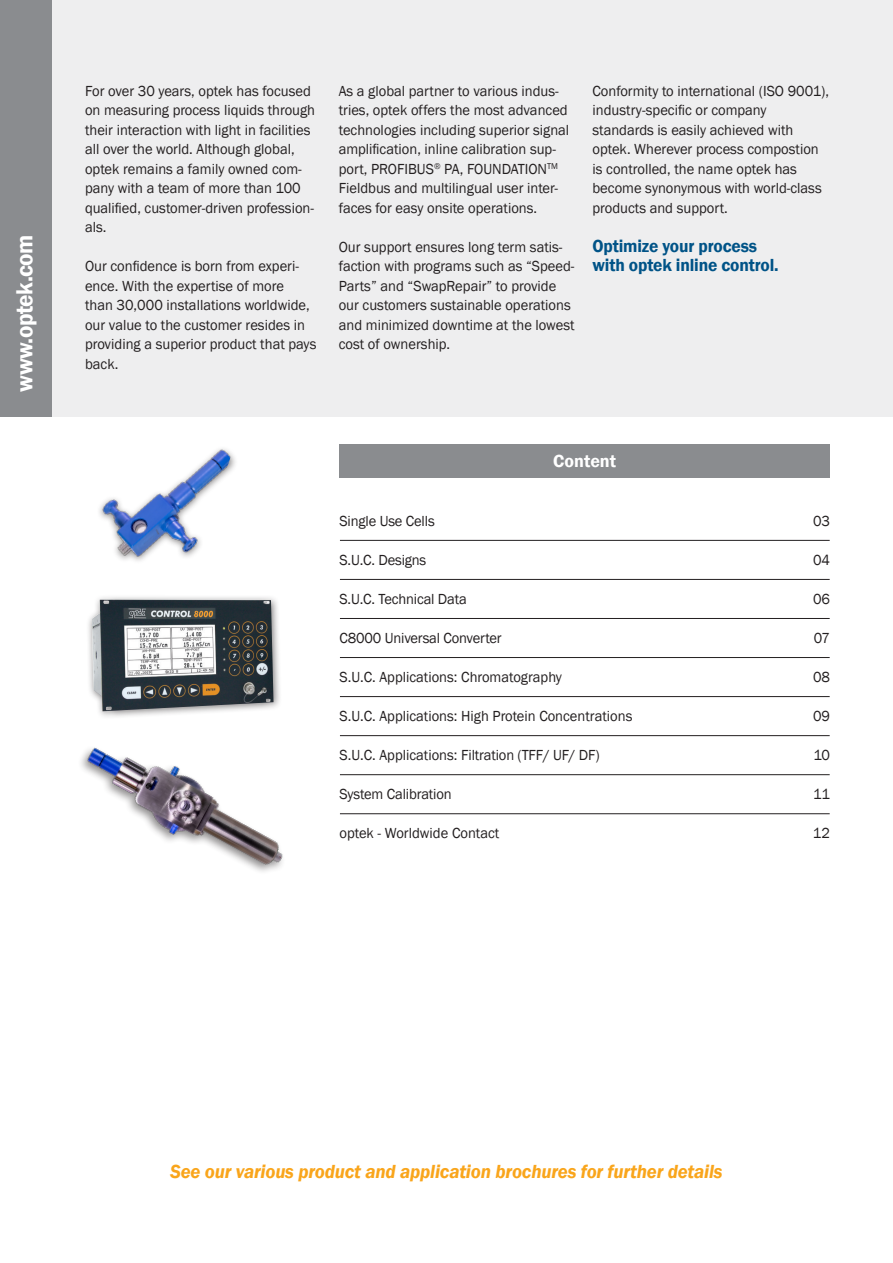
<style>
.page{position:relative;width:893px;height:1263px;background:#fff}
.page>*{position:absolute;margin:0;border:0;box-sizing:border-box;transform-origin:0 0}
.t1{font:600 24px "Franklin Gothic";letter-spacing:-.025em;color:#fff}
.Fließ{font:italic 600 19.5px "Franklin Gothic";letter-spacing:-.01em;color:#f9a51b}
.Fließ-2{font:600 18px "Franklin Gothic";letter-spacing:-.01em;color:#005387}
.t2{font:600 18px "Franklin Gothic";color:#fff}
.Fließ-3{font:15px/19.5px "Franklin Gothic";color:#231f20}
</style>
<div class="page">
<div style="left:0;top:0;width:893px;height:417px;background:#eeeeef"></div>
<div style="left:0;top:0;width:51px;height:417px;background:#8a8c8f"></div>
<div style="left:339px;top:444px;width:491px;height:34px;background:#8a8c8f"></div>
<hr style="left:340px;top:540px;width:490px;height:1px;background:#231f20">
<hr style="left:340px;top:579px;width:490px;height:1px;background:#231f20">
<hr style="left:340px;top:618px;width:490px;height:1px;background:#231f20">
<hr style="left:340px;top:657px;width:490px;height:1px;background:#231f20">
<hr style="left:340px;top:696px;width:490px;height:1px;background:#231f20">
<hr style="left:340px;top:735px;width:490px;height:1px;background:#231f20">
<hr style="left:340px;top:813px;width:490px;height:1px;background:#231f20">
<hr style="left:340px;top:774px;width:490px;height:1px;background:#231f20">
<div style="left:86px;top:594px;width:196px;height:125px;background:#231f20;opacity:.55"></div>
<img style="left:92px;top:600px;width:182px;height:109px">
<img style="left:86px;top:448px;width:152px;height:154px">
<img style="left:81px;top:709px;width:202px;height:163px">
<p class="t1" style="left:10px;top:392px;width:159px;rotate:-90deg">www.optek.com</p>
<p class="Fließ-3" style="left:85px;top:81px;width:232px">For over 30 years, optek has focused on measuring process liquids through their interaction with light in facilities all over the world. Although global,</p>
<p class="Fließ-3" style="left:85px;top:159px;width:231px">optek remains a family owned com&shy;pany with a team of more than 100 qualified, customer-driven profession&shy;als.</p>
<p class="Fließ-3" style="left:85px;top:257px;width:233px">Our confidence is born from experi&shy;ence. With the expertise of more<br>than 30,000 installations worldwide, our value to the customer resides in providing a superior product that pays back.</p>
<p class="Fließ-3" style="left:339px;top:81px;width:232px">As a global partner to various indus&shy;tries, optek offers the most advanced technologies including superior signal amplification, inline calibration sup&shy;port, PROFIBUS<sup>®</sup> PA, FOUNDATION<sup>TM </sup>Fieldbus and multilingual user inter&shy;faces for easy onsite operations.</p>
<p class="Fließ-3" style="left:339px;top:237px;width:237px">Our support ensures long term satis&shy;faction with programs such as “Speed-Parts” and “SwapRepair” to provide our customers sustainable operations and minimized downtime at the lowest cost of ownership.</p>
<p class="Fließ-3" style="left:592px;top:81px;width:238px">Conformity to international (ISO 9001), industry-specific or company</p>
<p class="Fließ-3" style="left:592px;top:120px;width:231px">standards is easily achieved with optek. Wherever process compostion is controlled, the name optek has become synonymous with world-class products and support.</p>
<p class="Fließ-2" style="left:592px;top:234px;width:166px">Optimize your process</p>
<p class="Fließ-2" style="left:592px;top:254px;width:188px">with optek inline control.</p>
<p class="t2" style="left:553px;top:450px;width:64px">Content</p>
<p class="Fließ-3" style="left:339px;top:511px;width:97px">Single Use Cells</p>
<p class="Fließ-3" style="left:813px;top:511px;width:18px">03</p>
<p class="Fließ-3" style="left:339px;top:550px;width:88px">S.U.C. Designs</p>
<p class="Fließ-3" style="left:813px;top:550px;width:18px">04</p>
<p class="Fließ-3" style="left:339px;top:589px;width:129px">S.U.C. Technical Data</p>
<p class="Fließ-3" style="left:813px;top:589px;width:18px">06</p>
<p class="Fließ-3" style="left:339px;top:628px;width:164px">C8000 Universal Converter</p>
<p class="Fließ-3" style="left:814px;top:628px;width:18px">07</p>
<p class="Fließ-3" style="left:339px;top:667px;width:224px">S.U.C. Applications: Chromatography</p>
<p class="Fließ-3" style="left:813px;top:667px;width:18px">08</p>
<p class="Fließ-3" style="left:339px;top:706px;width:294px">S.U.C. Applications: High Protein Concentrations</p>
<p class="Fließ-3" style="left:813px;top:706px;width:18px">09</p>
<p class="Fließ-3" style="left:339px;top:745px;width:262px">S.U.C. Applications: Filtration (TFF/ UF/ DF)</p>
<p class="Fließ-3" style="left:813px;top:745px;width:18px">10</p>
<p class="Fließ-3" style="left:339px;top:784px;width:114px">System Calibration</p>
<p class="Fließ-3" style="left:813px;top:784px;width:18px">11</p>
<p class="Fließ-3" style="left:339px;top:823px;width:161px">optek - Worldwide Contact</p>
<p class="Fließ-3" style="left:813px;top:823px;width:19px">12</p>
<p class="Fließ" style="left:170px;top:1158px;width:554px">See our various product and application brochures for further details</p>
</div>
